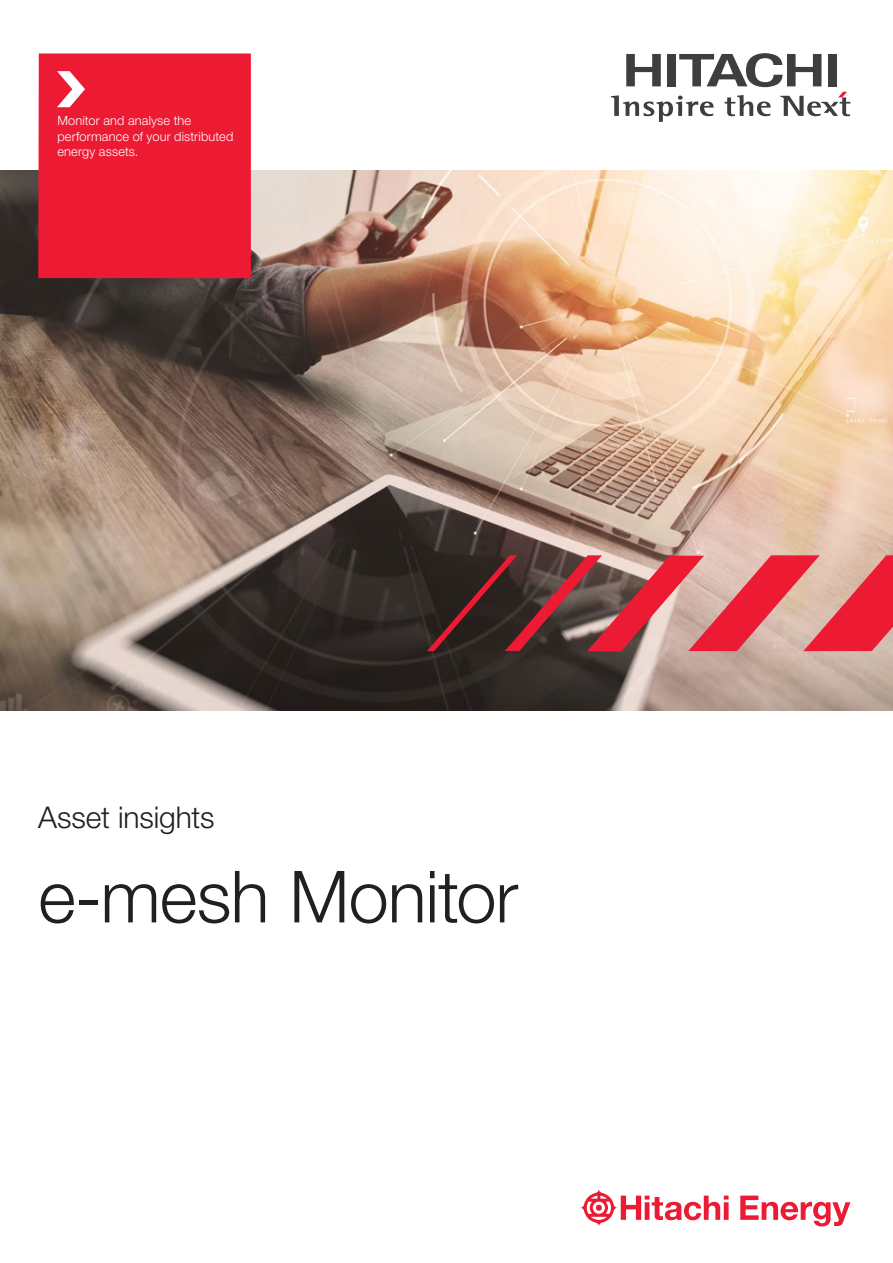
<style>
.page{position:relative;width:893px;height:1263px;background:#fff}
.page>*{position:absolute;margin:0;border:0;box-sizing:border-box;transform-origin:0 0}
.Headline_L_48pt_57_6{font:300 72px "Helvetica Neue LT Pro";letter-spacing:-.01em;color:#231f20}
.Subheadline_20pt_24p{font:300 30px "Helvetica Neue LT Pro";letter-spacing:-.005em;color:#231f20}
.Copytext_8_5_10_2pt{font:300 12.75px/15.3px "Helvetica Neue LT Pro";letter-spacing:.015em;color:#fff}
</style>
<div class="page">
<img style="left:0;top:170px;width:893px;height:540px">
<div style="left:38px;top:53px;width:213px;height:225px;background:#ed1a33"></div>
<svg style="left:427px;top:555px;width:466px;height:96px"></svg>
<svg style="left:57px;top:71px;width:28px;height:36px"></svg>
<svg style="left:611px;top:53px;width:239px;height:69px"></svg>
<svg style="left:580px;top:1189px;width:270px;height:37px"></svg>
<p class="Copytext_8_5_10_2pt" style="left:57px;top:113px;width:177px">Monitor and analyse the performance of your distributed energy assets.</p>
<p class="Subheadline_20pt_24p" style="left:38px;top:799px;width:178px">Asset insights</p>
<p class="Headline_L_48pt_57_6" style="left:38px;top:853px;width:481px">e-mesh Monitor</p>
</div>
